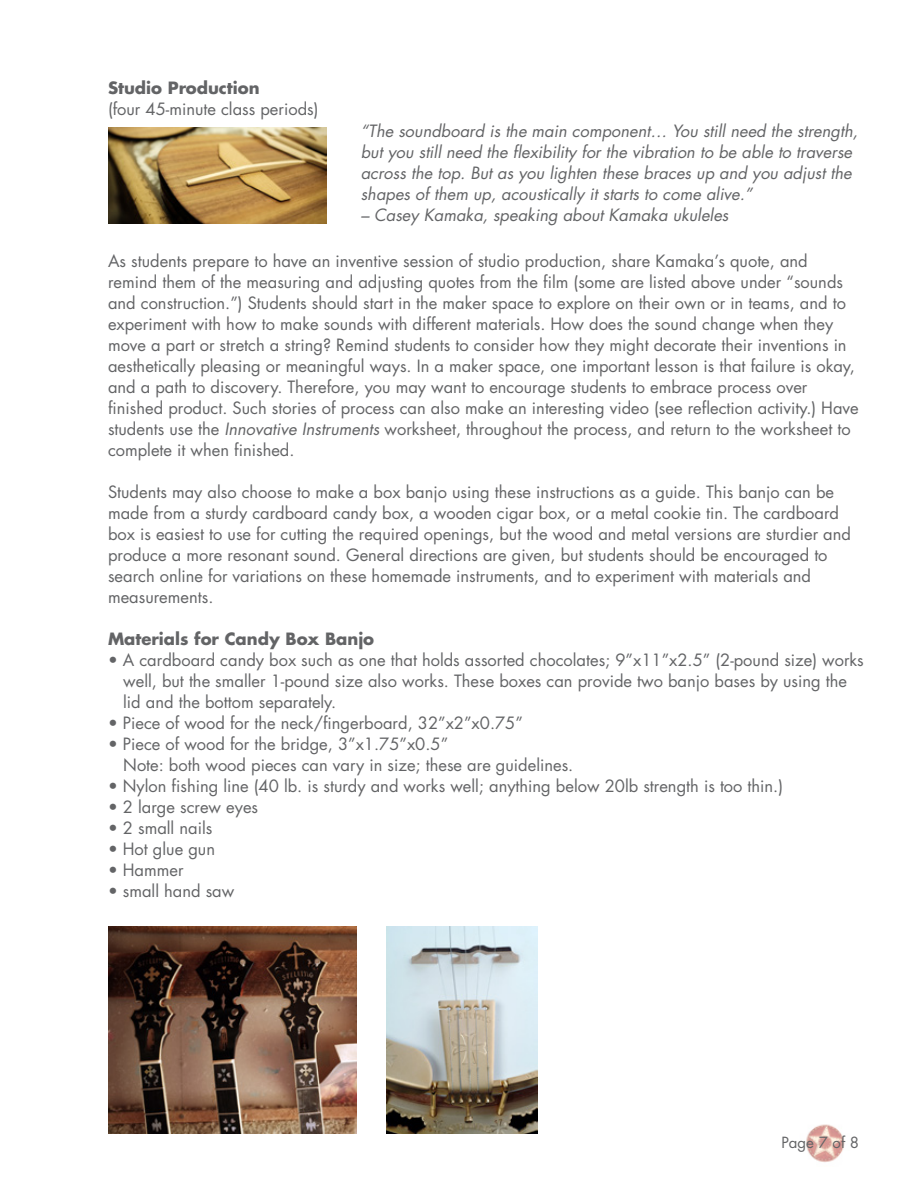
<style>
.page{position:relative;width:918px;height:1188px;background:#fff}
.page>*{position:absolute;margin:0;border:0;box-sizing:border-box;transform-origin:0 0}
.t1{font:16.5px/21px "Futura";color:#636466}
.t2{font:italic 16.5px/21px "Futura";color:#636466}
.t3{font:700 16.5px "Futura";color:#636466}
.t4{font:15px "Futura";color:#636466}
.s1{font-style:italic}
</style>
<div class="page">
<img style="left:806px;top:1124px;width:39px;height:38px">
<img style="left:108px;top:127px;width:218px;height:97px">
<img style="left:108px;top:927px;width:248px;height:207px">
<img style="left:386px;top:927px;width:151px;height:207px">
<p class="t3" style="left:108px;top:77px;width:153px">Studio Production</p>
<p class="t1" style="left:108px;top:99px;width:212px">(four 45-minute class periods)</p>
<p class="t2" style="left:361px;top:121px;width:499px">“The soundboard is the main component… You still need the strength, but you still need the flexibility for the vibration to be able to traverse across the top. But as you lighten these braces up and you adjust the shapes of them up, acoustically it starts to come alive.”</p>
<p class="t2" style="left:361px;top:205px;width:369px">– Casey Kamaka, speaking about Kamaka ukuleles</p>
<p class="t1" style="left:108px;top:250px;width:752px">As students prepare to have an inventive session of studio production, share Kamaka’s quote, and remind them of the measuring and adjusting quotes from the film (some are listed above under “sounds and construction.”) Students should start in the maker space to explore on their own or in teams, and to experiment with how to make sounds with different materials. How does the sound change when they move a part or stretch a string? Remind students to consider how they might decorate their inventions in aesthetically pleasing or meaningful ways. In a maker space, one important lesson is that failure is okay, and a path to discovery. Therefore, you may want to encourage students to embrace process over finished product. Such stories of process can also make an interesting video (see reflection activity.) Have students use the <span class="s1">Innovative Instruments</span> worksheet, throughout the process, and return to the worksheet to complete it when finished.</p>
<p class="t1" style="left:108px;top:481px;width:745px">Students may also choose to make a box banjo using these instructions as a guide. This banjo can be made from a sturdy cardboard candy box, a wooden cigar box, or a metal cookie tin. The cardboard box is easiest to use for cutting the required openings, but the wood and metal versions are sturdier and produce a more resonant sound. General directions are given, but students should be encouraged to search online for variations on these homemade instruments, and to experiment with materials and measurements.</p>
<p class="t3" style="left:108px;top:628px;width:268px">Materials for Candy Box Banjo</p>
<p class="t1" style="left:123px;top:649px;width:742px;text-indent:-15px">• A cardboard candy box such as one that holds assorted chocolates; 9”x11”x2.5” (2-pound size) works well, but the smaller 1-pound size also works. These boxes can provide two banjo bases by using the lid and the bottom separately.</p>
<p class="t1" style="left:108px;top:712px;width:416px">• Piece of wood for the neck/fingerboard, 32”x2”x0.75”</p>
<p class="t1" style="left:123px;top:733px;width:452px;text-indent:-15px">• Piece of wood for the bridge, 3”x1.75”x0.5”<br>Note: both wood pieces can vary in size; these are guidelines.</p>
<p class="t1" style="left:108px;top:775px;width:677px">• Nylon fishing line (40 lb. is sturdy and works well; anything below 20lb strength is too thin.)</p>
<p class="t1" style="left:108px;top:796px;width:152px">• 2 large screw eyes</p>
<p class="t1" style="left:108px;top:817px;width:106px">• 2 small nails</p>
<p class="t1" style="left:108px;top:838px;width:109px">• Hot glue gun</p>
<p class="t1" style="left:108px;top:859px;width:77px">• Hammer</p>
<p class="t1" style="left:108px;top:880px;width:128px">• small hand saw</p>
<p class="t4" style="left:781px;top:1133px;width:79px">Page 7 of 8</p>
</div>
